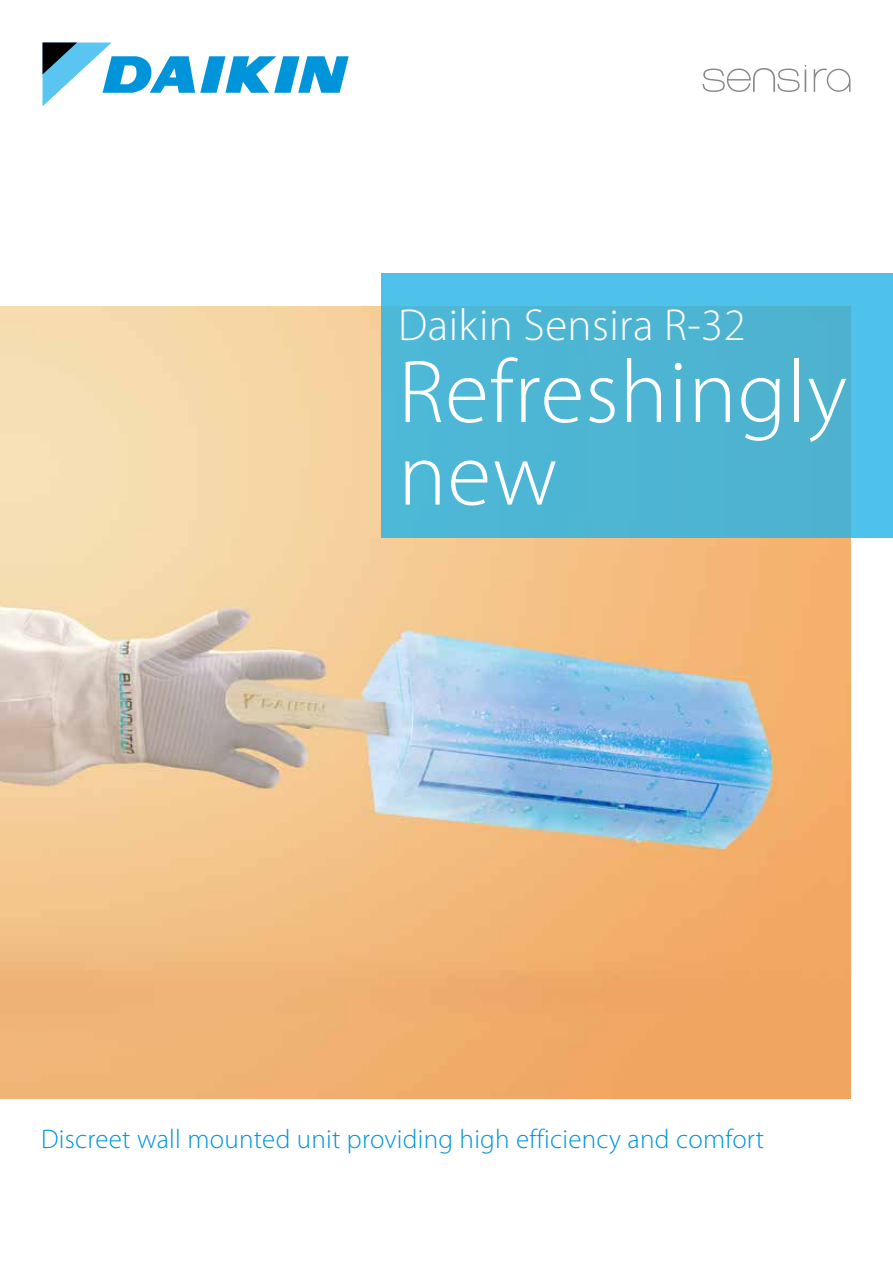
<style>
.page{position:relative;width:893px;height:1263px;background:#fff}
.page>*{position:absolute;margin:0;border:0;box-sizing:border-box;transform-origin:0 0}
.t1{font:300 90px/82.5px "Myriad Pro";letter-spacing:.01em;color:#fff}
.t2{font:300 45px "Myriad Pro";letter-spacing:.01em;color:#fff}
.t3{font:300 27px "Myriad Pro";letter-spacing:.01em;color:#0095db}
</style>
<div class="page">
<img style="left:0;top:307px;width:850px;height:792px">
<svg style="left:381px;top:274px;width:512px;height:264px;background:#4db7d7"></svg>
<svg style="left:43px;top:43px;width:306px;height:63px"></svg>
<svg style="left:814px;top:69px;width:36px;height:23px"></svg>
<svg style="left:702px;top:65px;width:104px;height:27px"></svg>
<h2 class="t2" style="left:398px;top:300px;width:349px">Daikin Sensira R-32</h2>
<h1 class="t1" style="left:398px;top:352px;width:450px">Refreshingly new</h1>
<p class="t3" style="left:41px;top:1124px;width:724px">Discreet wall mounted unit providing high efficiency and comfort</p>
</div>
